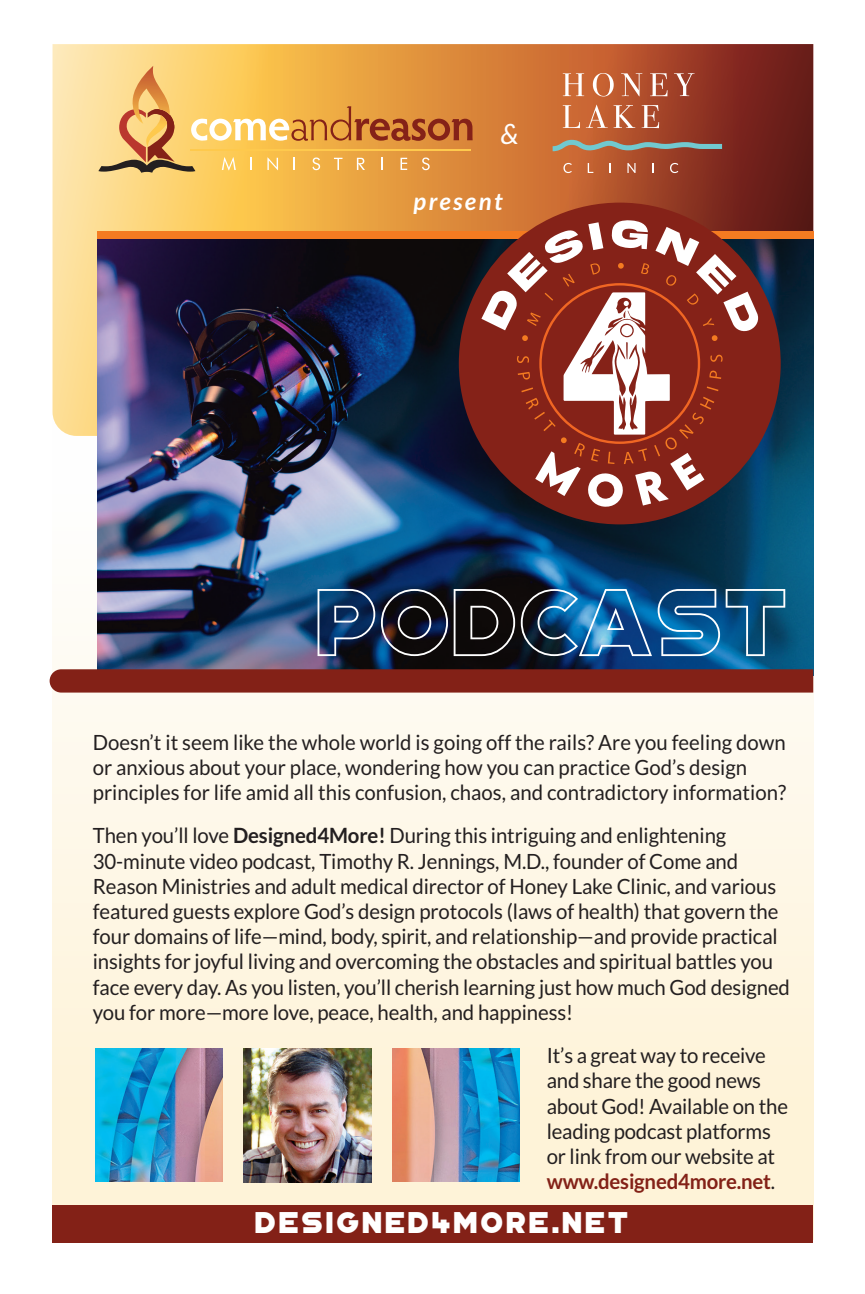
<style>
.page{position:relative;width:865px;height:1294px;background:#fff}
.page>*{position:absolute;margin:0;border:0;box-sizing:border-box;transform-origin:0 0}
.t1{font:96px "Portico Outline";color:#fff}
.t2{font:30px "Portico";letter-spacing:.1em;color:#fff}
.t3{font:italic 28px "Lato";color:#fff}
.t4{font:italic 700 24px "Lato";letter-spacing:.1em;color:#fff}
.t5{font:21px/25.2px "Lato";letter-spacing:-.005em;color:#231f20}
.s1{font-weight:700}
.s2{font-weight:700;color:#832117}
</style>
<div class="page">
<div style="left:52px;top:304px;width:761px;height:935px;background:#fef6e4"></div>
<div style="left:52px;top:1205px;width:761px;height:37px;background:#832117"></div>
<svg style="left:52px;top:44px;width:761px;height:392px;background:#ca864b"></svg>
<svg style="left:562px;top:73px;width:22px;height:23px"></svg>
<svg style="left:593px;top:73px;width:20px;height:23px"></svg>
<svg style="left:621px;top:73px;width:21px;height:23px"></svg>
<svg style="left:650px;top:73px;width:17px;height:23px"></svg>
<svg style="left:674px;top:73px;width:20px;height:23px"></svg>
<svg style="left:562px;top:105px;width:45px;height:23px"></svg>
<svg style="left:613px;top:105px;width:22px;height:23px"></svg>
<svg style="left:641px;top:105px;width:18px;height:23px"></svg>
<svg style="left:563px;top:163px;width:8px;height:10px"></svg>
<svg style="left:587px;top:163px;width:6px;height:10px"></svg>
<svg style="left:627px;top:163px;width:8px;height:10px"></svg>
<svg style="left:670px;top:163px;width:8px;height:10px"></svg>
<svg style="left:552px;top:140px;width:170px;height:11px;background:#908777"></svg>
<svg style="left:98px;top:66px;width:374px;height:107px;background:#e7ac56"></svg>
<img style="left:97px;top:238px;width:716px;height:431px">
<img style="left:96px;top:1048px;width:127px;height:134px">
<img style="left:392px;top:1048px;width:127px;height:134px">
<img style="left:244px;top:1048px;width:128px;height:134px">
<div style="left:50px;top:669px;width:763px;height:23px;background:#832117"></div>
<div style="left:97px;top:231px;width:716px;height:7px;background:#f47b21"></div>
<div style="left:459px;top:203px;width:321px;height:321px;background:#852218;border-radius:50%"></div>
<svg style="left:481px;top:220px;width:279px;height:288px"></svg>
<h3 class="t3" style="left:500px;top:119px;width:20px">&amp;</h3>
<p class="t4" style="left:413px;top:187px;width:90px">present</p>
<h1 class="t1" style="left:315px;top:567px;width:475px">PODCAST</h1>
<p class="t5" style="left:93px;top:729px;width:694px">Doesn’t it seem like the whole world is going off the rails? Are you feeling down or anxious about your place, wondering how you can practice God’s design principles for life amid all this confusion, chaos, and contradictory information?</p>
<p class="t5" style="left:93px;top:823px;width:698px">Then you’ll love <span class="s1">Designed4More!</span> During this intriguing and enlightening 30-minute video podcast, Timothy R. Jennings, M.D., founder of Come and Reason Ministries and adult medical director of Honey Lake Clinic, and various featured guests explore God’s design protocols (laws of health) that govern the four domains of life—mind, body, spirit, and relationship—and provide practical insights for joyful living and overcoming the obstacles and spiritual battles you face every day. As you listen, you’ll cherish learning just how much God designed you for more—more love, peace, health, and happiness!</p>
<p class="t5" style="left:546px;top:1042px;width:243px">It’s a great way to receive and share the good news about God! Available on the leading podcast platforms or link from our website at <span class="s2">www.designed4more.net</span>.</p>
<h2 class="t2" style="left:255px;top:1205px;width:375px">DESIGNED4MORE.NET</h2>
</div>
